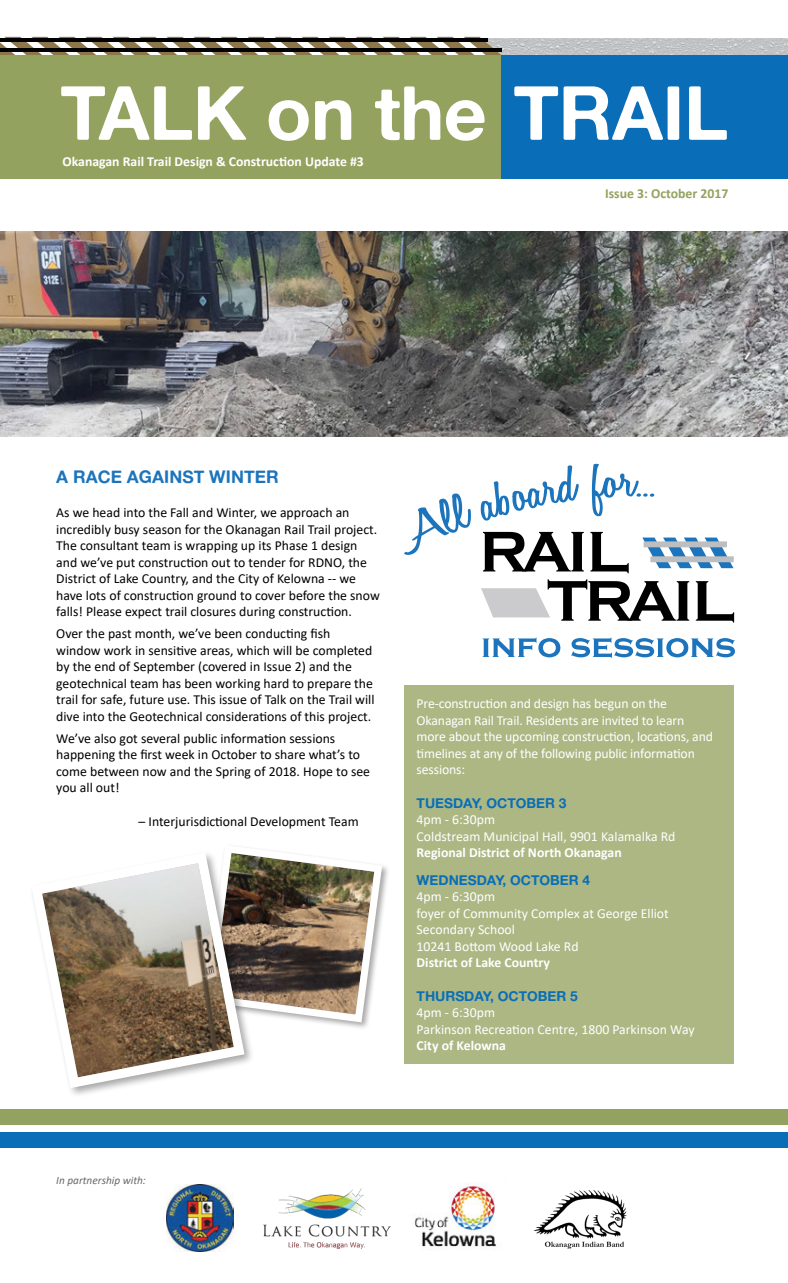
<style>
.page{position:relative;width:788px;height:1283px;background:#fff}
.page>*{position:absolute;margin:0;border:0;box-sizing:border-box;transform-origin:0 0}
.t1{font:75px "Alte Haas Grotesk Bold";letter-spacing:-.01em;color:#fff}
.t2{font:17.5px "Alte Haas Grotesk Bold";color:#1c75bc}
.t3{font:13.75px/16.5px "Calibri";color:#000}
.t4{font:13.75px/16.5px "Calibri";letter-spacing:-.01em;color:#fff}
.t5{font:700 13.75px "Calibri";color:#fff}
.t6{font:13.75px "Alte Haas Grotesk Bold";color:#096eb7}
.t7{font:700 13.75px "Calibri";color:#94a25f}
.t8{font:italic 11.25px "Calibri";color:#67686b}
</style>
<div class="page">
<div style="left:404px;top:685px;width:330px;height:379px;background:#acb784"></div>
<div style="left:0;top:55px;width:501px;height:124px;background:#94a25f"></div>
<div style="left:501px;top:55px;width:287px;height:124px;background:#096eb7"></div>
<div style="left:0;top:1109px;width:788px;height:15px;background:#94a25f"></div>
<div style="left:0;top:1132px;width:788px;height:16px;background:#096eb7"></div>
<img style="left:534px;top:1190px;width:93px;height:59px">
<img style="left:264px;top:1188px;width:126px;height:60px">
<img style="left:166px;top:1184px;width:68px;height:67px">
<img style="left:414px;top:1183px;width:83px;height:64px">
<svg style="left:0;top:37px;width:788px;height:18px"></svg>
<hr style="left:0;top:48px;width:501px;height:3px;background:#000">
<hr style="left:0;top:38px;width:487px;height:4px;background:#000">
<img style="left:0;top:232px;width:788px;height:205px">
<svg style="left:255px;top:856px;width:131px;height:170px"></svg>
<div style="left:29px;top:850px;width:226px;height:248px;background:#000;opacity:.35"></div>
<svg style="left:29px;top:850px;width:221px;height:243px"></svg>
<svg style="left:483px;top:532px;width:100px;height:39px"></svg>
<svg style="left:590px;top:532px;width:38px;height:41px"></svg>
<svg style="left:695px;top:581px;width:39px;height:41px"></svg>
<svg style="left:481px;top:579px;width:208px;height:41px"></svg>
<svg style="left:642px;top:537px;width:91px;height:31px"></svg>
<div style="left:650px;top:556px;width:83px;height:6px;background:#bcbec0"></div>
<div style="left:643px;top:541px;width:84px;height:6px;background:#bcbec0"></div>
<svg style="left:482px;top:637px;width:78px;height:20px"></svg>
<svg style="left:571px;top:637px;width:163px;height:21px"></svg>
<svg style="left:404px;top:493px;width:67px;height:62px"></svg>
<svg style="left:480px;top:465px;width:99px;height:56px"></svg>
<svg style="left:591px;top:464px;width:63px;height:52px"></svg>
<h1 class="t1" style="left:60px;top:67px;width:669px">TALK on the TRAIL</h1>
<p class="t5" style="left:62px;top:151px;width:303px">Okanagan Rail Trail Design &amp; Construction Update #3</p>
<p class="t7" style="left:605px;top:183px;width:125px">Issue 3: October 2017</p>
<p class="t2" style="left:56px;top:466px;width:224px">A RACE AGAINST WINTER</p>
<p class="t3" style="left:56px;top:504px;width:325px">As we head into the Fall and Winter, we approach an incredibly busy season for the Okanagan Rail Trail project.<br>The consultant team is wrapping up its Phase 1 design and we’ve put construction out to tender for RDNO, the District of Lake Country, and the City of Kelowna -- we have lots of construction ground to cover before the snow falls! Please expect trail closures during construction.</p>
<p class="t3" style="left:56px;top:625px;width:320px">Over the past month, we’ve been conducting fish window work in sensitive areas, which will be completed by the end of September (covered in Issue 2) and the geotechnical team has been working hard to prepare the trail for safe, future use. This issue of Talk on the Trail will dive into the Geotechnical considerations of this project.</p>
<p class="t3" style="left:56px;top:729px;width:315px">We’ve also got several public information sessions happening the first week in October to share what’s to come between now and the Spring of 2018. Hope to see you all out!</p>
<p class="t3" style="left:139px;top:812px;width:221px">– Interjurisdictional Development Team</p>
<p class="t4" style="left:416px;top:695px;width:298px">Pre-construction and design has begun on the Okanagan Rail Trail. Residents are invited to learn more about the upcoming construction, locations, and timelines at any of the following public information sessions:</p>
<p class="t6" style="left:416px;top:794px;width:151px">TUESDAY, OCTOBER 3</p>
<p class="t4" style="left:416px;top:811px;width:260px">4pm - 6:30pm<br>Coldstream Municipal Hall, 9901 Kalamalka Rd</p>
<p class="t5" style="left:416px;top:843px;width:207px">Regional District of North Okanagan</p>
<p class="t6" style="left:416px;top:871px;width:175px">WEDNESDAY, OCTOBER 4</p>
<p class="t4" style="left:416px;top:888px;width:254px">4pm - 6:30pm<br>foyer of Community Complex at George Elliot<br>Secondary School<br>10241 Bottom Wood Lake Rd</p>
<p class="t5" style="left:416px;top:953px;width:135px">District of Lake Country</p>
<p class="t6" style="left:416px;top:987px;width:163px">THURSDAY, OCTOBER 5</p>
<p class="t4" style="left:416px;top:1004px;width:279px">4pm - 6:30pm<br>Parkinson Recreation Centre, 1800 Parkinson Way</p>
<p class="t5" style="left:416px;top:1036px;width:91px">City of Kelowna</p>
<p class="t8" style="left:56px;top:1171px;width:91px">In partnership with:</p>
</div>
